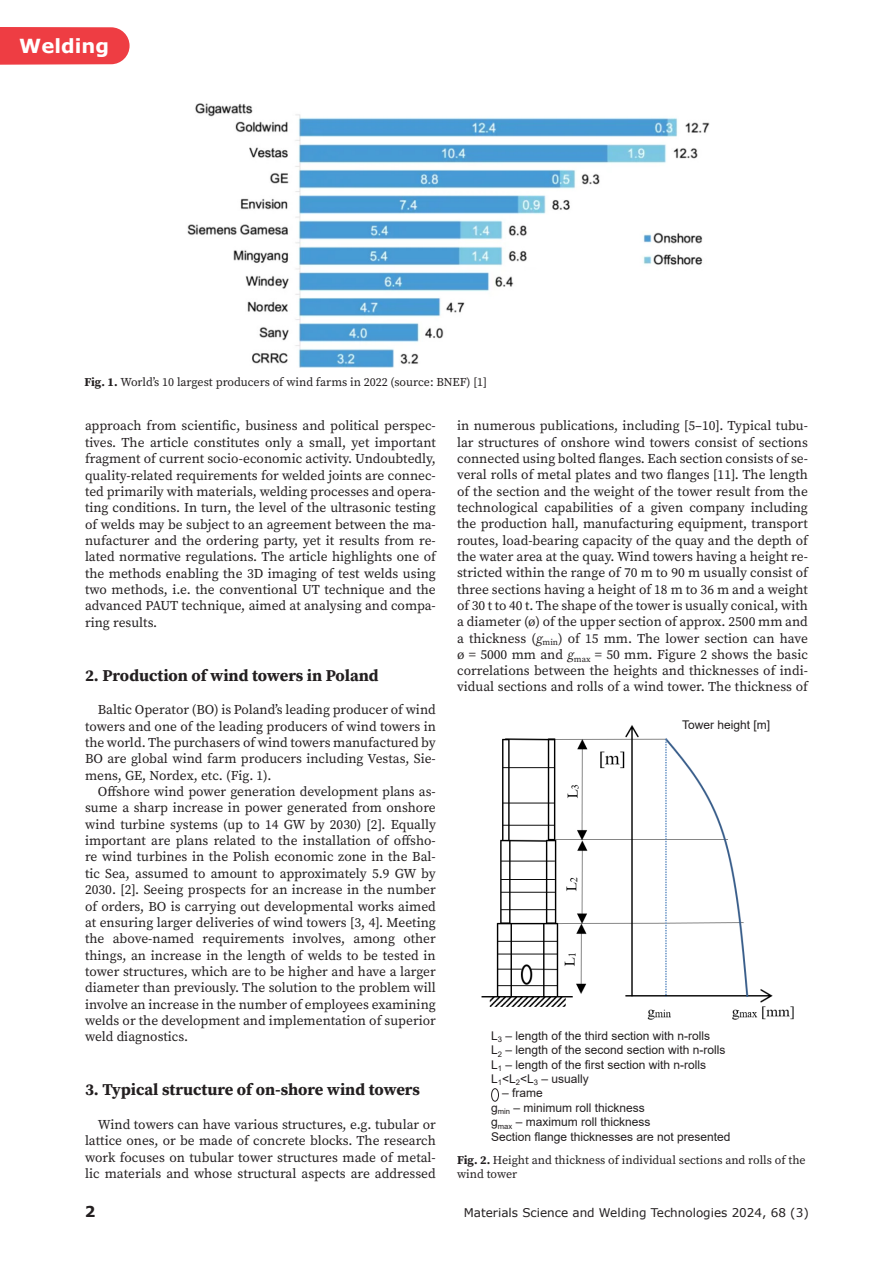
<style>
.page{position:relative;width:893px;height:1263px;background:#fff}
.page>*{position:absolute;margin:0;border:0;box-sizing:border-box;transform-origin:0 0}
.t1{font:700 19.5px "Verdana";color:#fff}
.podtytul_1{font:700 16.5px "Source Serif Pro";color:#231f20}
.t2{font:700 15px "Verdana";color:#231f20}
.tekst_główny{font:13.5px/16.4px "Source Serif Pro";color:#231f20;text-align:justify}
.Podpis_rys{font:12px "Arial";color:#231f20}
.Podpis_rys-2{font:12px/14.4px "Source Serif Pro";color:#231f20}
.t3{font:12px "Verdana";color:#231f20}
.tekst_główny-2{font:12px "Arial";color:#231f20}
.s1{font-weight:700}
.s2{font-style:italic}
</style>
<div class="page">
<img style="left:187px;top:103px;width:522px;height:264px">
<div style="left:491px;top:1088px;width:8px;height:14px;border:1px solid #231f20;border-radius:50%"></div>
<img style="left:481px;top:725px;width:313px;height:295px">
<div style="left:669px;top:709px;width:139px;height:30px;background:#fff"></div>
<div style="left:778px;top:757px;width:30px;height:204px;background:#fff"></div>
<svg style="left:0;top:27px;width:130px;height:38px;background:#ee474c"></svg>
<h1 class="t1" style="left:19px;top:32px;width:91px">Welding</h1>
<p class="Podpis_rys-2" style="left:85px;top:375px;width:404px"><span class="s1">Fig. 1.</span> World’s 10 largest producers of wind farms in 2022 (source: BNEF) [1]</p>
<p class="tekst_główny" style="left:85px;top:418px;width:352px">approach from scientific, business and political perspec&shy;tives. The article constitutes only a small, yet important fragment of current socio-economic activity. Undoubtedly, quality-related requirements for welded joints are connec&shy;ted primarily with materials, welding processes and opera&shy;ting conditions. In turn, the level of the ultrasonic testing of welds may be subject to an agreement between the ma&shy;nufacturer and the ordering party, yet it results from re&shy;lated normative regulations. The article highlights one of the methods enabling the 3D imaging of test welds using two methods, i.e. the conventional UT technique and the advanced PAUT technique, aimed at analysing and compa&shy;ring results.</p>
<p class="podtytul_1" style="left:85px;top:664px;width:295px">2. Production of wind towers in Poland</p>
<p class="tekst_główny" style="left:85px;top:701px;width:352px;text-indent:13px">Baltic Operator (BO) is Poland’s leading producer of wind towers and one of the leading producers of wind towers in the world. The purchasers of wind towers manufactured by BO are global wind farm producers including Vestas, Sie&shy;mens, GE, Nordex, etc. (Fig. 1).</p>
<p class="tekst_główny" style="left:85px;top:783px;width:352px;text-indent:13px">Offshore wind power generation development plans as&shy;sume a sharp increase in power generated from onshore wind turbine systems (up to 14 GW by 2030) [2]. Equally important are plans related to the installation of offsho&shy;re wind turbines in the Polish economic zone in the Bal&shy;tic Sea, assumed to amount to approximately 5.9 GW by 2030. [2]. Seeing prospects for an increase in the number of orders, BO is carrying out developmental works aimed at ensuring larger deliveries of wind towers [3, 4]. Meeting the above-named requirements involves, among other things, an increase in the length of welds to be tested in tower structures, which are to be higher and have a larger diameter than previously. The solution to the problem will involve an increase in the number of employees examining welds or the development and implementation of superior weld diagnostics.</p>
<p class="podtytul_1" style="left:85px;top:1078px;width:336px">3. Typical structure of on-shore wind towers</p>
<p class="tekst_główny" style="left:85px;top:1116px;width:352px;text-indent:13px">Wind towers can have various structures, e.g. tubular or lattice ones, or be made of concrete blocks. The research work focuses on tubular tower structures made of metal&shy;lic materials and whose structural aspects are addressed</p>
<p class="tekst_główny" style="left:457px;top:418px;width:352px">in numerous publications, including [5–10]. Typical tubu&shy;lar structures of onshore wind towers consist of sections connected using bolted flanges. Each section consists of se&shy;veral rolls of metal plates and two flanges [11]. The length of the section and the weight of the tower result from the technological capabilities of a given company including the production hall, manufacturing equipment, transport routes, load-bearing capacity of the quay and the depth of the water area at the quay. Wind towers having a height re&shy;stricted within the range of 70 m to 90 m usually consist of three sections having a height of 18 m to 36 m and a weight of 30 t to 40 t. The shape of the tower is usually conical, with a diameter (ø) of the upper section of approx. 2500 mm and a thickness (<span class="s2">g</span><sub>min</sub>) of 15 mm. The lower section can have ø = 5000 mm and <span class="s2">g</span><sub>max</sub> = 50 mm. Figure 2 shows the basic correlations between the heights and thicknesses of indi&shy;vidual sections and rolls of a wind tower. The thickness of</p>
<p class="tekst_główny-2" style="left:682px;top:716px;width:90px">Tower height [m]</p>
<p class="Podpis_rys" style="left:491px;top:1027px;width:221px">L<sub>3</sub> – length of the third section with n-rolls</p>
<p class="Podpis_rys" style="left:491px;top:1042px;width:236px">L<sub>2</sub> – length of the second section with n-rolls</p>
<p class="Podpis_rys" style="left:491px;top:1056px;width:217px">L<sub>1</sub> – length of the first section with n-rolls</p>
<p class="Podpis_rys" style="left:491px;top:1070px;width:99px">L<sub>1</sub>&lt;L<sub>2</sub>&lt;L<sub>3</sub> – usually</p>
<p class="Podpis_rys" style="left:502px;top:1085px;width:42px">– frame</p>
<p class="Podpis_rys" style="left:491px;top:1099px;width:155px">g<sub>min</sub> – minimum roll thickness</p>
<p class="Podpis_rys" style="left:491px;top:1114px;width:161px">g<sub>max</sub> – maximum roll thickness</p>
<p class="Podpis_rys" style="left:491px;top:1128px;width:241px">Section flange thicknesses are not presented</p>
<p class="Podpis_rys-2" style="left:457px;top:1152px;width:350px"><span class="s1">Fig. 2.</span> Height and thickness of individual sections and rolls of the wind tower</p>
<p class="t2" style="left:85px;top:1201px;width:12px">2</p>
<p class="t3" style="left:464px;top:1204px;width:347px">Materials Science and Welding Technologies 2024, 68 (3)</p>
</div>
